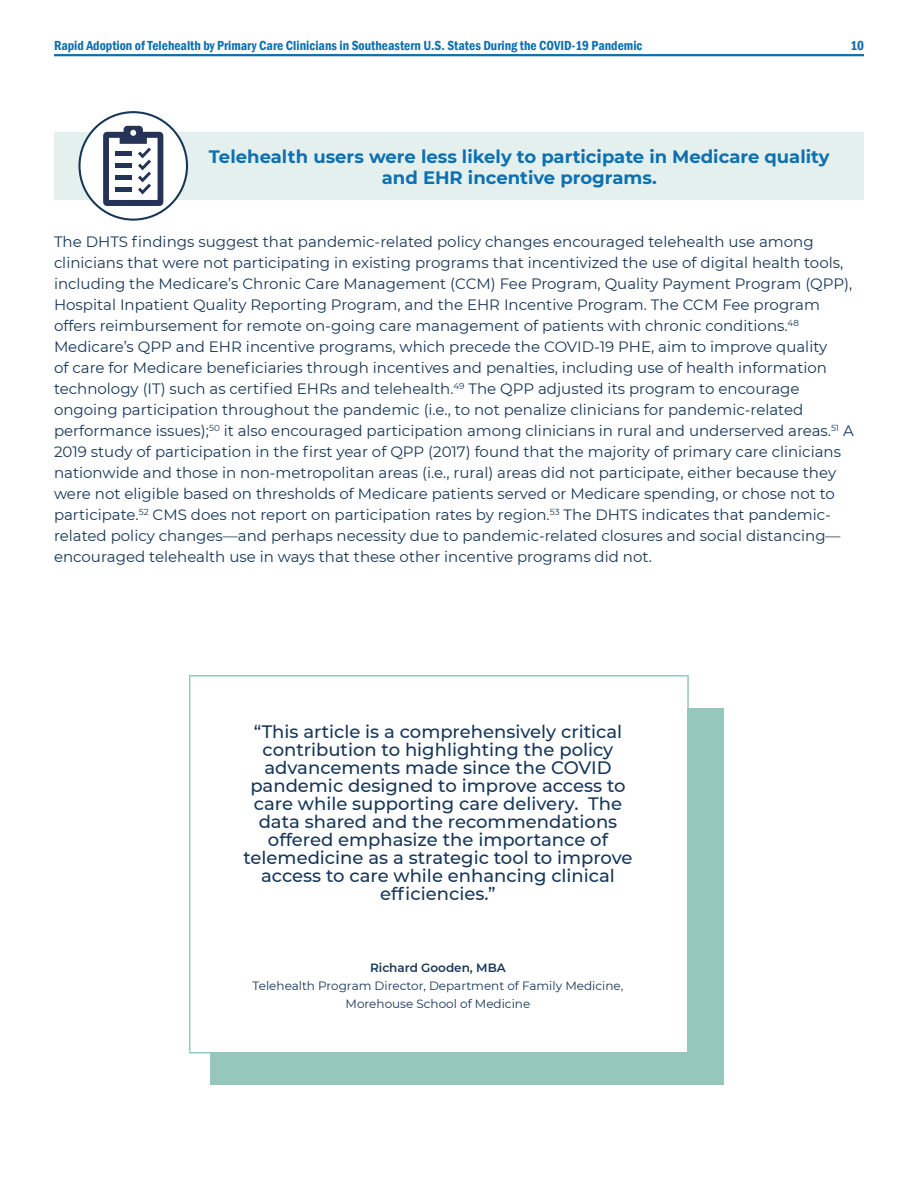
<style>
.page{position:relative;width:918px;height:1188px;background:#fff}
.page>*{position:absolute;margin:0;border:0;box-sizing:border-box;transform-origin:0 0}
.t1{font:500 18px/18px "Montserrat";color:#173758;text-align:center}
.Key_Fact{font:700 18px/21.6px "Montserrat";color:#0d70b0;text-align:center}
.Body{font:15px/21px "Montserrat";color:#173758}
.t2{font:600 condensed 13.5px "Franklin Gothic";color:#0d70b0}
.Quote_Attribution{font:12px/18px "Montserrat";color:#173758;text-align:center}
.s1{font-weight:600}
</style>
<div class="page">
<hr style="left:54px;top:54px;width:810px;height:2px;background:#0d70b0">
<div style="left:54px;top:132px;width:810px;height:67px;background:#e3f0ed"></div>
<div style="left:80px;top:112px;width:107px;height:108px;background:#fff;border-radius:50%"></div>
<svg style="left:103px;top:126px;width:60px;height:80px"></svg>
<div style="left:78px;top:111px;width:110px;height:110px;border:2px solid #173758;border-radius:50%"></div>
<svg style="left:189px;top:1052px;width:21px;height:1px"></svg>
<div style="left:210px;top:708px;width:514px;height:376px;background:#95c7bd"></div>
<div style="left:189px;top:675px;width:498px;height:376px;background:#fff"></div>
<hr style="left:189px;top:675px;width:1px;height:376px;background:#95c7bd">
<hr style="left:189px;top:675px;width:500px;height:1px;background:#95c7bd">
<hr style="left:687px;top:676px;width:2px;height:32px;background:#95c7bd">
<p class="t2" style="left:54px;top:37px;width:590px">Rapid Adoption of Telehealth by Primary Care Clinicians in Southeastern U.S. States During the COVID-19 Pandemic</p>
<p class="t2" style="left:850px;top:37px;width:15px">10</p>
<p class="Key_Fact" style="left:209px;top:145px;width:622px">Telehealth users were less likely to participate in Medicare quality and EHR incentive programs.</p>
<p class="Body" style="left:54px;top:231px;width:801px">The DHTS findings suggest that pandemic-related policy changes encouraged telehealth use among clinicians that were not participating in existing programs that incentivized the use of digital health tools, including the Medicare’s Chronic Care Management (CCM) Fee Program, Quality Payment Program (QPP), Hospital Inpatient Quality Reporting Program, and the EHR Incentive Program. The CCM Fee program offers reimbursement for remote on-going care management of patients with chronic conditions.<sup>48<br></sup>Medicare’s QPP and EHR incentive programs, which precede the COVID-19 PHE, aim to improve quality<br>of care for Medicare beneficiaries through incentives and penalties, including use of health information technology (IT) such as certified EHRs and telehealth.<sup>49</sup> The QPP adjusted its program to encourage ongoing participation throughout the pandemic (i.e., to not penalize clinicians for pandemic-related performance issues);<sup>50</sup> it also encouraged participation among clinicians in rural and underserved areas.<sup>51</sup> A 2019 study of participation in the first year of QPP (2017) found that the majority of primary care clinicians nationwide and those in non-metropolitan areas (i.e., rural) areas did not participate, either because they were not eligible based on thresholds of Medicare patients served or Medicare spending, or chose not to participate.<sup>52</sup> CMS does not report on participation rates by region.<sup>53</sup> The DHTS indicates that pandemic&shy;related policy changes—and perhaps necessity due to pandemic-related closures and social distancing— encouraged telehealth use in ways that these other incentive programs did not.</p>
<p class="t1" style="left:243px;top:722px;width:391px">“This article is a comprehensively critical contribution to highlighting the policy advancements made since the COVID pandemic designed to improve access to care while supporting care delivery. The data shared and the recommendations offered emphasize the importance of telemedicine as a strategic tool to improve access to care while enhancing clinical efficiencies.”</p>
<p class="Quote_Attribution" style="left:253px;top:958px;width:372px"><span class="s1">Richard Gooden, MBA<br></span>Telehealth Program Director, Department of Family Medicine,<br>Morehouse School of Medicine</p>
</div>
